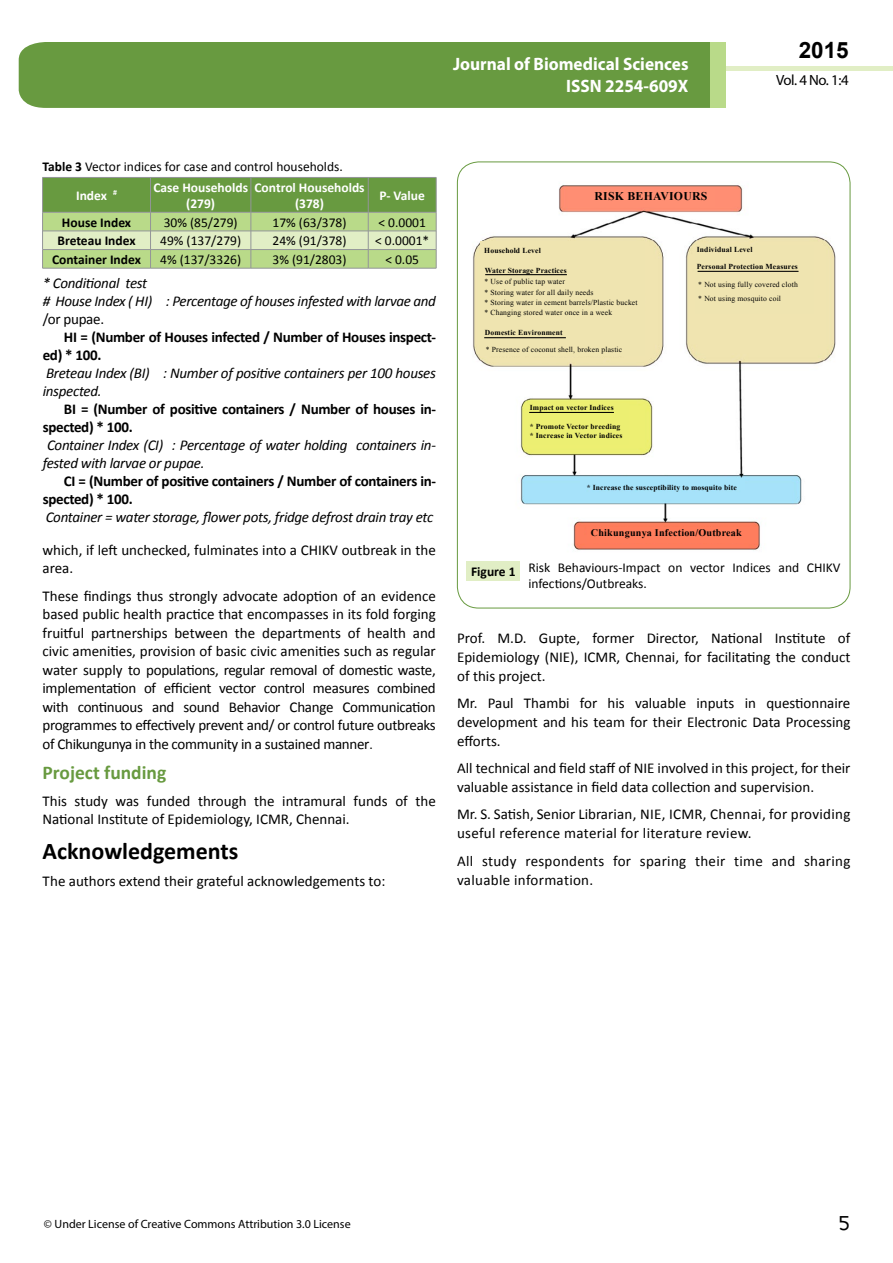
<style>
.page{position:relative;width:893px;height:1263px;background:#fff}
.page>*{position:absolute;margin:0;border:0;box-sizing:border-box;transform-origin:0 0}
.t1{font:25.5px "Tunga";color:#000}
.t2{font:700 24px "Calibri";color:#000}
.t3{font:700 22.5px "Arial";color:#000}
.t4{font:700 19.5px "Calibri";color:#689a40}
.t5{font:700 18px/21.6px "Myriad Pro";color:#fff;text-align:right;scale:.96 1}
.t6{font:15px/18.6px "Calibri";color:#000}
.t7{font:italic 15px/18px "Calibri";letter-spacing:-.02em;color:#000}
.t8{font:700 15px/18px "Calibri";letter-spacing:-.02em;color:#000}
.t9{font:15px/18.9px "Calibri";letter-spacing:.02em;color:#000}
.t10{font:14.85px "Myriad Pro";color:#000}
.t11{font:13.5px/16.2px "Calibri";color:#000}
.t12{font:700 13.5px/16.2px "Calibri";color:#fff;text-align:center}
.t13{font:700 13.5px "Calibri";color:#000}
.t14{font:12px "Myriad Pro";color:#000}
.t15{font:700 11.85px "Times New Roman";letter-spacing:.02em;color:#000}
.t16{font:700 10.05px "Times New Roman";letter-spacing:.02em;color:#000}
.t17{font:7.65px/10.4px "Times New Roman";letter-spacing:.02em;color:#000}
.t18{font:700 7.65px/9.1px "Times New Roman";letter-spacing:.02em;color:#000}
.s1{font-weight:700}
.s2{font-size:13.5px}
</style>
<div class="page">
<div style="left:722px;top:66px;width:171px;height:5px;background:#e1eec5"></div>
<div style="left:19px;top:42px;width:691px;height:66px;background:#689a40"></div>
<div style="left:710px;top:42px;width:15px;height:66px;background:#b9da89"></div>
<svg style="left:42px;top:177px;width:395px;height:91px;background:#a0c27a"></svg>
<hr style="left:43px;top:268px;width:108px;height:1px;background:#939598">
<hr style="left:151px;top:268px;width:100px;height:1px;background:#939598">
<hr style="left:251px;top:268px;width:117px;height:1px;background:#939598">
<hr style="left:368px;top:268px;width:68px;height:1px;background:#939598">
<div style="left:467px;top:562px;width:53px;height:19px;background:#e1eec5"></div>
<img style="left:473px;top:185px;width:363px;height:366px">
<div style="left:587px;top:527px;width:162px;height:15px;background:#ff7d5c"></div>
<div style="left:580px;top:478px;width:165px;height:12px;background:#a6e3fa"></div>
<div style="left:525px;top:403px;width:104px;height:42px;background:#ecef72"></div>
<div style="left:481px;top:241px;width:164px;height:115px;background:#efe4b0"></div>
<div style="left:695px;top:245px;width:119px;height:68px;background:#efe4b0"></div>
<div style="left:590px;top:189px;width:124px;height:17px;background:#ff8f73"></div>
<hr style="left:485px;top:274px;width:82px;height:1px;background:#000">
<hr style="left:484px;top:337px;width:82px;height:1px;background:#000">
<hr style="left:529px;top:412px;width:85px;height:1px;background:#000">
<hr style="left:698px;top:271px;width:100px;height:1px;background:#000">
<p class="t5" style="left:453px;top:53px;width:247px">Journal of Biomedical Sciences<br>ISSN 2254-609X</p>
<h3 class="t3" style="left:799px;top:35px;width:52px">2015</h3>
<p class="t10" style="left:776px;top:71px;width:74px">Vol. 4 No. 1:4</p>
<p class="t11" style="left:42px;top:159px;width:302px"><span class="s1">Table 3</span> Vector indices for case and control households.</p>
<p class="t12" style="left:76px;top:187px;width:42px">Index <sup>#</sup></p>
<p class="t12" style="left:153px;top:179px;width:96px">Case Households (279)</p>
<p class="t12" style="left:254px;top:179px;width:112px">Control Households (378)</p>
<p class="t12" style="left:380px;top:187px;width:47px">P- Value</p>
<p class="t13" style="left:62px;top:214px;width:71px">House Index</p>
<p class="t11" style="left:164px;top:214px;width:76px">30% (85/279)</p>
<p class="t11" style="left:273px;top:214px;width:76px">17% (63/378)</p>
<p class="t11" style="left:378px;top:214px;width:49px">&lt; 0.0001</p>
<p class="t13" style="left:57px;top:232px;width:80px">Breteau Index</p>
<p class="t11" style="left:160px;top:233px;width:82px">49% (137/279)</p>
<p class="t11" style="left:273px;top:233px;width:76px">24% (91/378)</p>
<p class="t11" style="left:375px;top:233px;width:56px">&lt; 0.0001*</p>
<p class="t13" style="left:52px;top:251px;width:90px">Container Index</p>
<p class="t11" style="left:160px;top:251px;width:82px">4% (137/3326)</p>
<p class="t11" style="left:273px;top:251px;width:76px">3% (91/2803)</p>
<p class="t11" style="left:385px;top:251px;width:35px">&lt; 0.05</p>
<p class="t7" style="left:43px;top:273px;width:395px">* Conditional test<br># House Index ( HI) : Percentage of houses infested with larvae and</p>
<p class="t6" style="left:43px;top:310px;width:63px">/or pupae.</p>
<p class="t8" style="left:43px;top:328px;width:395px;text-indent:21px">HI = (Number of Houses infected / Number of Houses inspect&shy;ed) * 100.</p>
<p class="t7" style="left:43px;top:363px;width:395px">Breteau Index (BI) : Number of positive containers per 100 houses inspected.</p>
<p class="t8" style="left:43px;top:400px;width:395px;text-indent:21px">BI = (Number of positive containers / Number of houses in&shy;spected) * 100.</p>
<p class="t7" style="left:43px;top:435px;width:395px">Container Index (CI) : Percentage of water holding containers in&shy;fested with larvae or pupae.</p>
<p class="t8" style="left:43px;top:472px;width:395px;text-indent:21px">CI = (Number of positive containers / Number of containers in&shy;spected) * 100.</p>
<p class="t7" style="left:46px;top:507px;width:389px">Container = water storage, flower pots, fridge defrost drain tray etc</p>
<p class="t6" style="left:43px;top:540px;width:395px">which, if left unchecked, fulminates into a CHIKV outbreak in the area.</p>
<p class="t6" style="left:43px;top:587px;width:395px;text-align:justify">These findings thus strongly advocate adoption of an evidence based public health practice that encompasses in its fold forging fruitful partnerships between the departments of health and civic amenities, provision of basic civic amenities such as regular water supply to populations, regular removal of domestic waste, implementation of efficient vector control measures combined with continuous and sound Behavior Change Communication programmes to effectively prevent and/ or control future outbreaks of Chikungunya in the community in a sustained manner<span class="s2">.</span></p>
<h3 class="t4" style="left:43px;top:760px;width:125px">Project funding</h3>
<p class="t6" style="left:43px;top:792px;width:395px;line-height:18px">This study was funded through the intramural funds of the<br>National Institute of Epidemiology, ICMR, Chennai.</p>
<h2 class="t2" style="left:43px;top:835px;width:197px">Acknowledgements</h2>
<p class="t6" style="left:43px;top:872px;width:344px">The authors extend their grateful acknowledgements to:</p>
<p class="t18" style="left:484px;top:246px;width:58px">Household Level</p>
<p class="t18" style="left:485px;top:265px;width:83px">Water Storage Practices</p>
<p class="t15" style="left:594px;top:188px;width:114px">RISK BEHAVIOURS</p>
<p class="t18" style="left:697px;top:244px;width:57px">Individual Level</p>
<p class="t18" style="left:697px;top:262px;width:103px">Personal Protection Measures</p>
<p class="t17" style="left:485px;top:276px;width:155px">* Use of public tap water<br>* Storing water for all daily needs<br>* Storing water in cement barrels/Plastic bucket * Changing stored water once in a week</p>
<p class="t17" style="left:486px;top:344px;width:138px">* Presence of coconut shell, broken plastic</p>
<p class="t18" style="left:485px;top:328px;width:79px">Domestic Environment</p>
<p class="t18" style="left:530px;top:403px;width:85px">Impact on vector Indices</p>
<p class="t18" style="left:530px;top:422px;width:94px">* Promote Vector breeding * Increase in Vector indices</p>
<p class="t17" style="left:698px;top:277px;width:101px;line-height:14.4px">* Not using fully covered cloth * Not using mosquito coil</p>
<p class="t18" style="left:587px;top:483px;width:151px">* Increase the susceptibility to mosquito bite</p>
<p class="t13" style="left:471px;top:563px;width:46px">Figure 1</p>
<p class="t16" style="left:591px;top:525px;width:152px">Chikungunya Infection/Outbreak</p>
<p class="t11" style="left:528px;top:559px;width:314px">Risk Behaviours-Impact on vector Indices and CHIKV infections/Outbreaks.</p>
<p class="t6" style="left:457px;top:628px;width:395px;text-align:justify">Prof. M.D. Gupte, former Director, National Institute of Epidemiology (NIE), ICMR, Chennai, for facilitating the conduct of this project.</p>
<p class="t6" style="left:457px;top:693px;width:395px;text-align:justify">Mr. Paul Thambi for his valuable inputs in questionnaire development and his team for their Electronic Data Processing efforts.</p>
<p class="t6" style="left:457px;top:759px;width:395px">All technical and field staff of NIE involved in this project, for their valuable assistance in field data collection and supervision.</p>
<p class="t9" style="left:457px;top:805px;width:395px">Mr. S. Satish, Senior Librarian, NIE, ICMR, Chennai, for providing useful reference material for literature review.</p>
<p class="t9" style="left:457px;top:851px;width:395px">All study respondents for sparing their time and sharing valuable information.</p>
<p class="t14" style="left:44px;top:1217px;width:308px">© Under License of Creative Commons Attribution 3.0 License</p>
<h1 class="t1" style="left:839px;top:1206px;width:13px">5</h1>
</div>
